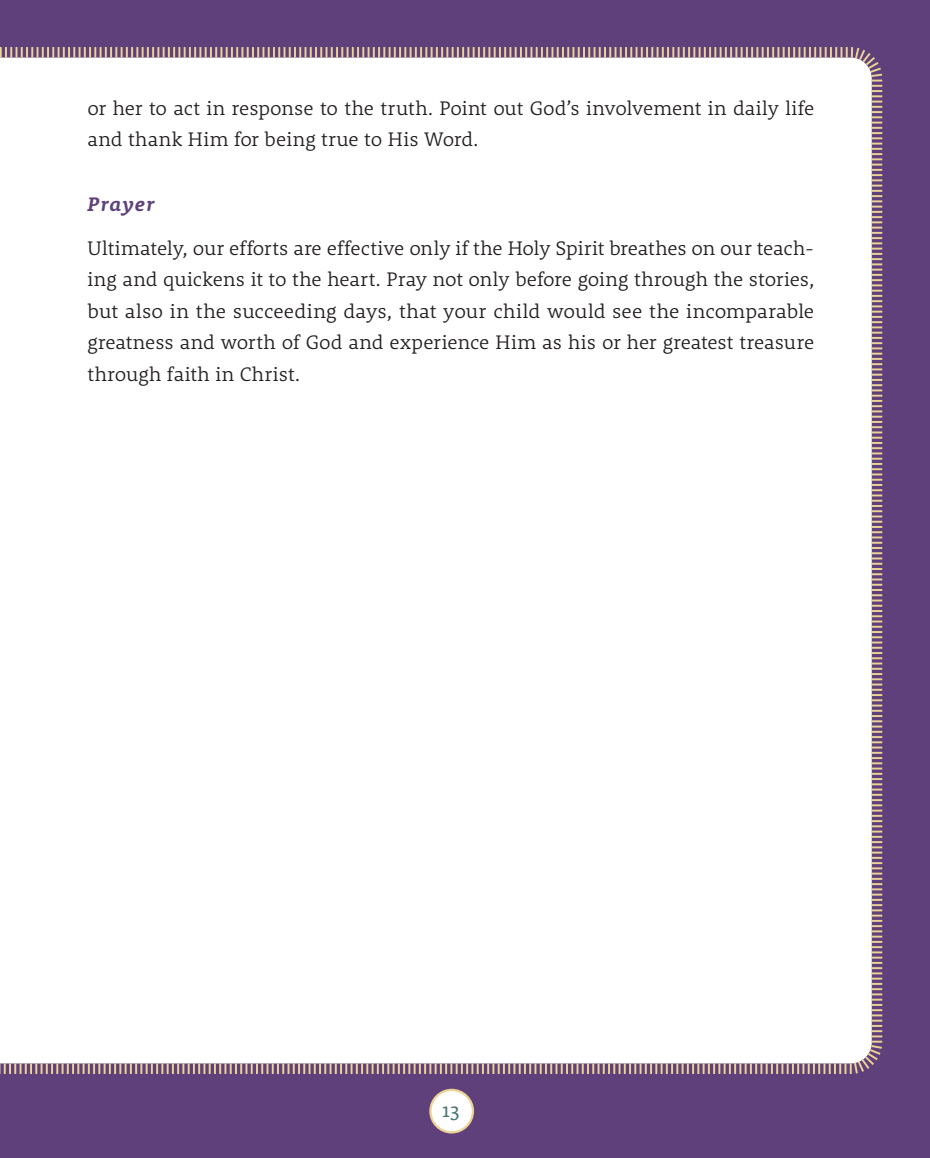
<style>
.page{position:relative;width:930px;height:1158px;background:#fff}
.page>*{position:absolute;margin:0;border:0;box-sizing:border-box;transform-origin:0 0}
.t1{font:300 20.12px/31.5px "Rooney";color:#231f20}
.t2{font:italic 700 20.12px "Rooney";letter-spacing:.05em;color:#60407a}
.t3{font:20.12px "Rooney";color:#4b7770}
</style>
<div class="page">
<div style="left:0;top:0;width:929px;height:1158px;background:#60407a"></div>
<div style="left:0;top:47px;width:883px;height:1027px;background:#fff"></div>
<div style="left:430px;top:1090px;width:43px;height:42px;background:#fff;border-radius:50%"></div>
<div style="left:429px;top:1088px;width:45px;height:45px;border:2px solid #ebd295;border-radius:50%"></div>
<p class="t1" style="left:87px;top:92px;width:728px">or her to act in response to the truth. Point out God’s involvement in daily life and thank Him for being true to His Word.</p>
<p class="t2" style="left:87px;top:191px;width:68px">Prayer</p>
<p class="t1" style="left:87px;top:232px;width:728px;text-align:justify">Ultimately, our efforts are effective only if the Holy Spirit breathes on our teach&shy;ing and quickens it to the heart. Pray not only before going through the stories, but also in the succeeding days, that your child would see the incomparable greatness and worth of God and experience Him as his or her greatest treasure through faith in Christ.</p>
<p class="t3" style="left:442px;top:1096px;width:18px">13</p>
</div>
